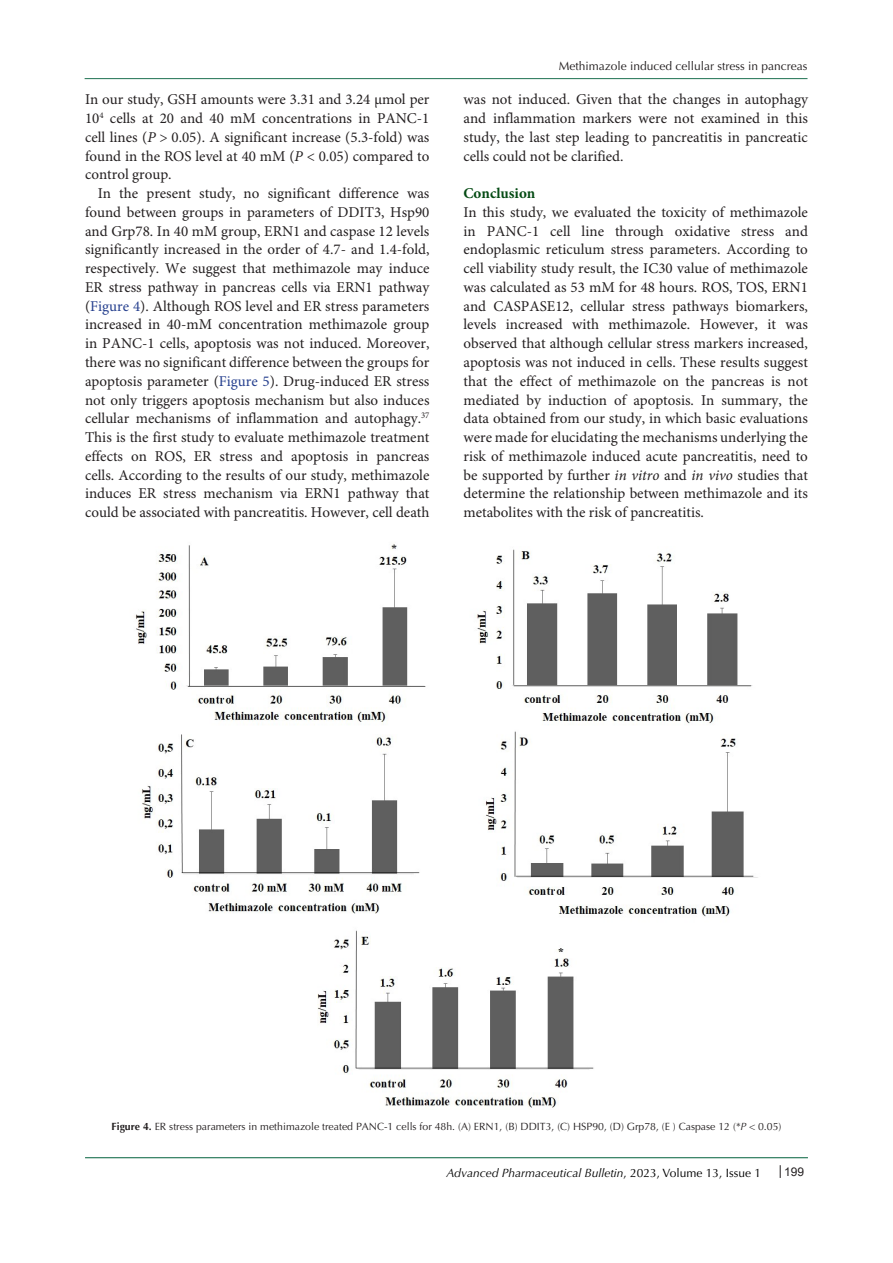
<style>
.page{position:relative;width:893px;height:1263px;background:#fff}
.page>*{position:absolute;margin:0;border:0;box-sizing:border-box;transform-origin:0 0}
.t1{font:15px/18.8px "Minion Pro";color:#231f20;text-align:justify}
.t2{font:700 15px "Minion Pro";color:#054b14}
.t3{font:italic 12px "Optima LT Std";color:#000}
.t4{font:12px "Optima LT Std";color:#231f20}
.t5{font:12px "Arial";color:#231f20}
.t6{font:10.5px "Optima LT Std";color:#231f20}
.s1{font-style:italic}
.s2{color:#253f8e}
.s3{font-weight:700}
.s4{font-style:normal}
</style>
<div class="page">
<svg style="left:780px;top:1165px;width:1px;height:13px"></svg>
<hr style="left:85px;top:1157px;width:723px;height:1px;background:#1e7252">
<hr style="left:85px;top:78px;width:722px;height:1px;background:#1e7252">
<img style="left:135px;top:544px;width:623px;height:564px">
<p class="t1" style="left:85px;top:91px;width:346px">In our study, GSH amounts were 3.31 and 3.24 μmol per 10<sup>4</sup> cells at 20 and 40 mM concentrations in PANC-1 cell lines (<span class="s1">P</span> &gt; 0.05). A significant increase (5.3-fold) was found in the ROS level at 40 mM (<span class="s1">P</span> &lt; 0.05) compared to control group.</p>
<p class="t1" style="left:85px;top:185px;width:346px;text-indent:13px">In the present study, no significant difference was found between groups in parameters of DDIT3, Hsp90 and Grp78. In 40 mM group, ERN1 and caspase 12 levels significantly increased in the order of 4.7- and 1.4-fold, respectively. We suggest that methimazole may induce ER stress pathway in pancreas cells via ERN1 pathway (<span class="s2">Figure 4</span>). Although ROS level and ER stress parameters increased in 40-mM concentration methimazole group in PANC-1 cells, apoptosis was not induced. Moreover, there was no significant difference between the groups for apoptosis parameter (<span class="s2">Figure 5</span>). Drug-induced ER stress not only triggers apoptosis mechanism but also induces cellular mechanisms of inflammation and autophagy.<sup>37<br></sup>This is the first study to evaluate methimazole treatment effects on ROS, ER stress and apoptosis in pancreas cells. According to the results of our study, methimazole induces ER stress mechanism via ERN1 pathway that could be associated with pancreatitis. However, cell death</p>
<p class="t4" style="left:559px;top:59px;width:250px">Methimazole induced cellular stress in pancreas</p>
<p class="t1" style="left:463px;top:91px;width:346px">was not induced. Given that the changes in autophagy and inflammation markers were not examined in this study, the last step leading to pancreatitis in pancreatic cells could not be clarified.</p>
<p class="t2" style="left:463px;top:183px;width:73px">Conclusion</p>
<p class="t1" style="left:463px;top:203px;width:346px">In this study, we evaluated the toxicity of methimazole in PANC-1 cell line through oxidative stress and endoplasmic reticulum stress parameters. According to cell viability study result, the IC30 value of methimazole was calculated as 53 mM for 48 hours. ROS, TOS, ERN1 and CASPASE12, cellular stress pathways biomarkers, levels increased with methimazole. However, it was observed that although cellular stress markers increased, apoptosis was not induced in cells. These results suggest that the effect of methimazole on the pancreas is not mediated by induction of apoptosis. In summary, the data obtained from our study, in which basic evaluations were made for elucidating the mechanisms underlying the risk of methimazole induced acute pancreatitis, need to be supported by further <span class="s1">in vitro</span> and <span class="s1">in vivo</span> studies that determine the relationship between methimazole and its metabolites with the risk of pancreatitis.</p>
<p class="t6" style="left:112px;top:1121px;width:671px"><span class="s3">Figure 4.</span> ER stress parameters in methimazole treated PANC-1 cells for 48h. (A) ERN1, (B) DDIT3, (C) HSP90, (D) Grp78, (E ) Caspase 12 (*<span class="s1">P</span> &lt; 0.05)</p>
<p class="t3" style="left:446px;top:1165px;width:316px">Advanced Pharmaceutical Bulletin<span class="s4">, 2023, Volume 13, Issue 1</span></p>
<p class="t5" style="left:784px;top:1164px;width:22px">199</p>
</div>
